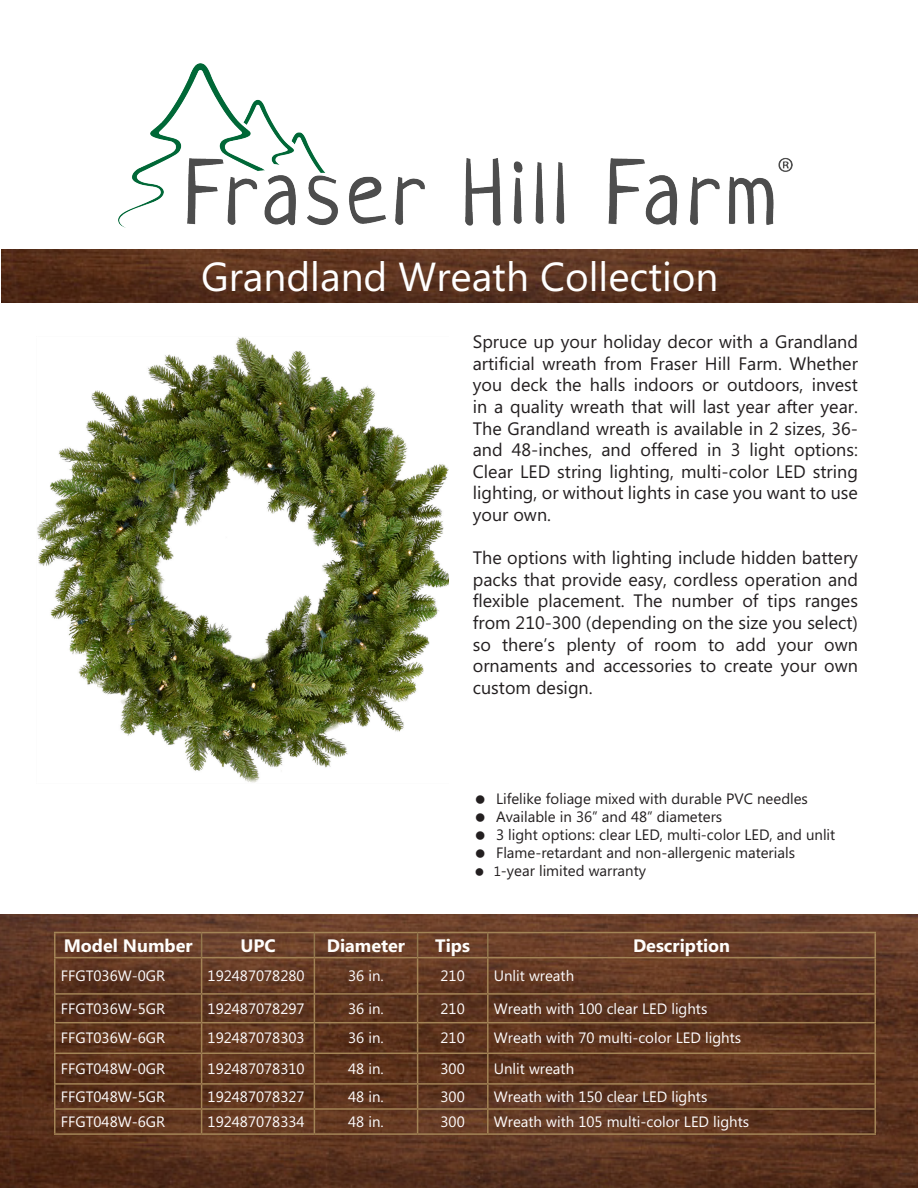
<style>
.page{position:relative;width:918px;height:1188px;background:#fff}
.page>*{position:absolute;margin:0;border:0;box-sizing:border-box;transform-origin:0 0}
.t1{font:40.5px "Microsoft Phags Pa";color:#fff}
.Paragraph_Style_1{font:18px/21.6px "Microsoft Phags Pa";color:#231f20;text-align:justify}
.t2{font:700 18px "Microsoft Phags Pa";color:#fffefc}
.t3{font:15px "Microsoft Phags Pa";color:#fefcfd}
.t4{font:15px "Microsoft Phags Pa";color:#231f20}
.s1{font-size:13.5px}
</style>
<div class="page">
<img style="left:37px;top:337px;width:411px;height:446px">
<img style="left:2px;top:250px;width:916px;height:52px">
<img style="left:0;top:914px;width:918px;height:274px">
<svg style="left:201px;top:933px;width:1px;height:24px"></svg>
<svg style="left:314px;top:933px;width:1px;height:24px"></svg>
<svg style="left:417px;top:933px;width:1px;height:24px"></svg>
<hr style="left:487px;top:933px;width:2px;height:24px;background:#92774d">
<hr style="left:54px;top:932px;width:148px;height:1px;background:#a38456">
<hr style="left:54px;top:933px;width:2px;height:24px;background:#a38456">
<hr style="left:202px;top:932px;width:112px;height:1px;background:#a38456">
<hr style="left:314px;top:932px;width:104px;height:1px;background:#a38456">
<hr style="left:418px;top:932px;width:70px;height:1px;background:#a38456">
<hr style="left:488px;top:932px;width:388px;height:1px;background:#a38456">
<hr style="left:874px;top:933px;width:2px;height:24px;background:#a38456">
<hr style="left:54px;top:957px;width:148px;height:1px;background:#a38456">
<hr style="left:202px;top:957px;width:112px;height:1px;background:#a38456">
<hr style="left:314px;top:957px;width:104px;height:1px;background:#a38456">
<hr style="left:418px;top:957px;width:70px;height:1px;background:#a38456">
<hr style="left:488px;top:957px;width:388px;height:1px;background:#a38456">
<hr style="left:54px;top:958px;width:2px;height:35px;background:#a38456">
<hr style="left:201px;top:958px;width:1px;height:35px;background:#a38456">
<hr style="left:314px;top:958px;width:1px;height:35px;background:#a38456">
<hr style="left:417px;top:958px;width:1px;height:35px;background:#a38456">
<hr style="left:487px;top:958px;width:2px;height:35px;background:#a38456">
<hr style="left:874px;top:958px;width:2px;height:35px;background:#a38456">
<hr style="left:54px;top:993px;width:148px;height:2px;background:#a38456">
<hr style="left:54px;top:995px;width:2px;height:27px;background:#a38456">
<hr style="left:202px;top:993px;width:112px;height:2px;background:#a38456">
<svg style="left:201px;top:995px;width:1px;height:27px"></svg>
<hr style="left:314px;top:993px;width:104px;height:2px;background:#a38456">
<svg style="left:314px;top:995px;width:1px;height:27px"></svg>
<hr style="left:418px;top:993px;width:70px;height:2px;background:#a38456">
<svg style="left:417px;top:995px;width:1px;height:27px"></svg>
<hr style="left:488px;top:993px;width:388px;height:2px;background:#a38456">
<hr style="left:487px;top:995px;width:2px;height:27px;background:#a38456">
<hr style="left:874px;top:995px;width:2px;height:27px;background:#a38456">
<hr style="left:54px;top:1022px;width:148px;height:1px;background:#a38456">
<hr style="left:54px;top:1023px;width:2px;height:30px;background:#a38456">
<hr style="left:202px;top:1022px;width:112px;height:1px;background:#a38456">
<hr style="left:201px;top:1023px;width:1px;height:30px;background:#a38456">
<hr style="left:314px;top:1022px;width:104px;height:1px;background:#a38456">
<hr style="left:314px;top:1023px;width:1px;height:30px;background:#a38456">
<hr style="left:418px;top:1022px;width:70px;height:1px;background:#a38456">
<hr style="left:417px;top:1023px;width:1px;height:30px;background:#a38456">
<hr style="left:488px;top:1022px;width:388px;height:1px;background:#a38456">
<hr style="left:487px;top:1023px;width:2px;height:30px;background:#a38456">
<hr style="left:874px;top:1023px;width:2px;height:30px;background:#a38456">
<hr style="left:314px;top:1053px;width:104px;height:1px;background:#a38456">
<hr style="left:418px;top:1053px;width:70px;height:1px;background:#a38456">
<hr style="left:488px;top:1053px;width:388px;height:1px;background:#a38456">
<hr style="left:487px;top:1054px;width:2px;height:29px;background:#a38456">
<hr style="left:874px;top:1054px;width:2px;height:29px;background:#a38456">
<hr style="left:314px;top:1083px;width:104px;height:2px;background:#a38456">
<hr style="left:418px;top:1083px;width:70px;height:2px;background:#a38456">
<hr style="left:488px;top:1083px;width:388px;height:2px;background:#a38456">
<hr style="left:487px;top:1085px;width:2px;height:23px;background:#a38456">
<hr style="left:874px;top:1085px;width:2px;height:23px;background:#a38456">
<hr style="left:314px;top:1108px;width:104px;height:2px;background:#a38456">
<svg style="left:314px;top:1054px;width:1px;height:79px"></svg>
<hr style="left:418px;top:1108px;width:70px;height:2px;background:#a38456">
<svg style="left:417px;top:1054px;width:1px;height:79px"></svg>
<hr style="left:488px;top:1108px;width:388px;height:2px;background:#a38456">
<hr style="left:487px;top:1110px;width:2px;height:23px;background:#a38456">
<hr style="left:874px;top:1110px;width:2px;height:23px;background:#a38456">
<hr style="left:314px;top:1133px;width:104px;height:2px;background:#a38456">
<hr style="left:418px;top:1133px;width:70px;height:2px;background:#a38456">
<hr style="left:488px;top:1133px;width:388px;height:2px;background:#a38456">
<hr style="left:54px;top:1053px;width:148px;height:1px;background:#a38456">
<hr style="left:54px;top:1054px;width:2px;height:29px;background:#a38456">
<hr style="left:202px;top:1053px;width:112px;height:1px;background:#a38456">
<hr style="left:54px;top:1083px;width:148px;height:2px;background:#a38456">
<hr style="left:54px;top:1085px;width:2px;height:23px;background:#a38456">
<hr style="left:202px;top:1083px;width:112px;height:2px;background:#a38456">
<hr style="left:54px;top:1108px;width:148px;height:2px;background:#a38456">
<hr style="left:54px;top:1110px;width:2px;height:23px;background:#a38456">
<hr style="left:202px;top:1108px;width:112px;height:2px;background:#a38456">
<svg style="left:201px;top:1054px;width:1px;height:79px"></svg>
<hr style="left:54px;top:1133px;width:148px;height:2px;background:#a38456">
<hr style="left:202px;top:1133px;width:112px;height:2px;background:#a38456">
<img style="left:118px;top:63px;width:674px;height:164px">
<p class="t1" style="left:201px;top:248px;width:519px">Grandland Wreath Collection</p>
<p class="Paragraph_Style_1" style="left:473px;top:330px;width:387px">Spruce up your holiday decor with a Grandland artificial wreath from Fraser Hill Farm. Whether you deck the halls indoors or outdoors, invest in a quality wreath that will last year after year.<br>The Grandland wreath is available in 2 sizes, 36- and 48-inches, and offered in 3 light options:<br>Clear LED string lighting, multi-color LED string lighting, or without lights in case you want to use your own.</p>
<p class="Paragraph_Style_1" style="left:473px;top:546px;width:387px">The options with lighting include hidden battery packs that provide easy, cordless operation and flexible placement. The number of tips ranges from 210-300 (depending on the size you select) so there’s plenty of room to add your own ornaments and accessories to create your own custom design.</p>
<p class="t4" style="left:496px;top:788px;width:313px">Lifelike foliage mixed with durable PVC needles</p>
<p class="t4" style="left:496px;top:806px;width:228px">Available in 36” and 48” diameters</p>
<p class="t4" style="left:496px;top:824px;width:341px">3 light options: clear LED, multi-color LED, and unlit</p>
<p class="t4" style="left:496px;top:842px;width:301px">Flame-retardant and non-allergenic materials</p>
<p class="t4" style="left:494px;top:860px;width:154px"><span class="s1">1</span>-year limited warranty</p>
<p class="t2" style="left:64px;top:932px;width:130px">Model Number</p>
<p class="t2" style="left:240px;top:932px;width:37px">UPC</p>
<p class="t2" style="left:327px;top:932px;width:80px">Diameter</p>
<p class="t2" style="left:435px;top:932px;width:36px">Tips</p>
<p class="t2" style="left:633px;top:932px;width:99px">Description</p>
<p class="t3" style="left:61px;top:966px;width:106px">FFGT036W-0GR</p>
<p class="t3" style="left:208px;top:966px;width:99px">192487078280</p>
<p class="t3" style="left:348px;top:966px;width:37px">36 in.</p>
<p class="t3" style="left:441px;top:966px;width:26px">210</p>
<p class="t3" style="left:494px;top:966px;width:82px">Unlit wreath</p>
<p class="t3" style="left:61px;top:998px;width:106px">FFGT036W-5GR</p>
<p class="t3" style="left:208px;top:998px;width:99px">192487078297</p>
<p class="t3" style="left:348px;top:998px;width:37px">36 in.</p>
<p class="t3" style="left:441px;top:998px;width:26px">210</p>
<p class="t3" style="left:494px;top:998px;width:215px">Wreath with 100 clear LED lights</p>
<p class="t3" style="left:61px;top:1028px;width:106px">FFGT036W-6GR</p>
<p class="t3" style="left:208px;top:1028px;width:99px">192487078303</p>
<p class="t3" style="left:348px;top:1028px;width:37px">36 in.</p>
<p class="t3" style="left:441px;top:1028px;width:26px">210</p>
<p class="t3" style="left:494px;top:1028px;width:249px">Wreath with 70 multi-color LED lights</p>
<p class="t3" style="left:61px;top:1058px;width:106px">FFGT048W-0GR</p>
<p class="t3" style="left:208px;top:1058px;width:99px">192487078310</p>
<p class="t3" style="left:348px;top:1058px;width:37px">48 in.</p>
<p class="t3" style="left:441px;top:1058px;width:26px">300</p>
<p class="t3" style="left:494px;top:1058px;width:82px">Unlit wreath</p>
<p class="t3" style="left:61px;top:1086px;width:106px">FFGT048W-5GR</p>
<p class="t3" style="left:208px;top:1086px;width:99px">192487078327</p>
<p class="t3" style="left:348px;top:1086px;width:37px">48 in.</p>
<p class="t3" style="left:441px;top:1086px;width:26px">300</p>
<p class="t3" style="left:494px;top:1086px;width:215px">Wreath with 150 clear LED lights</p>
<p class="t3" style="left:61px;top:1111px;width:106px">FFGT048W-6GR</p>
<p class="t3" style="left:208px;top:1111px;width:99px">192487078334</p>
<p class="t3" style="left:348px;top:1111px;width:37px">48 in.</p>
<p class="t3" style="left:441px;top:1111px;width:26px">300</p>
<p class="t3" style="left:494px;top:1111px;width:257px">Wreath with 105 multi-color LED lights</p>
</div>
